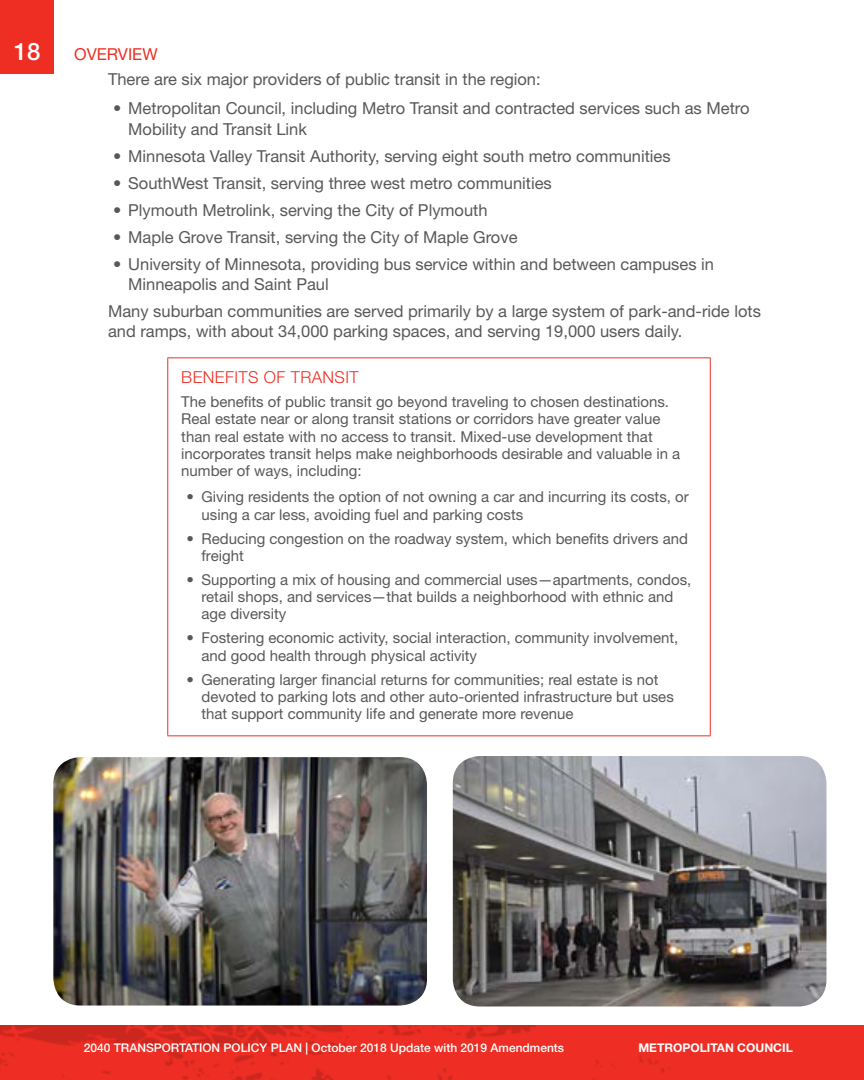
<style>
.page{position:relative;width:864px;height:1080px;background:#fff}
.page>*{position:absolute;margin:0;border:0;box-sizing:border-box;transform-origin:0 0}
.t1{font:500 24px "Helvetica Neue LT Std";color:#fff}
.t2{font:16.5px/20.2px "Helvetica Neue LT Std";color:#57585a}
.t3{font:300 16.5px "Helvetica Neue LT Std";letter-spacing:.025em;color:#ee2e22}
.t4{font:16.5px "Helvetica Neue LT Std";color:#ee2e22}
.t5{font:15px/17.2px "Helvetica Neue LT Std";color:#57585a}
.t6{font:500 12px "Helvetica Neue LT Std";color:#fff}
.t7{font:700 12px "Helvetica Neue LT Std";color:#fff}
</style>
<div class="page">
<img style="left:0;top:1026px;width:864px;height:54px">
<div style="left:0;top:0;width:54px;height:74px;background:#ee2e22"></div>
<hr style="left:167px;top:357px;width:544px;height:1px;background:#ee2e22">
<hr style="left:167px;top:358px;width:1px;height:377px;background:#ee2e22">
<hr style="left:710px;top:358px;width:1px;height:377px;background:#ee2e22">
<hr style="left:167px;top:735px;width:544px;height:1px;background:#ee2e22">
<img style="left:53px;top:757px;width:374px;height:249px">
<img style="left:453px;top:756px;width:373px;height:250px">
<h1 class="t1" style="left:14px;top:37px;width:28px">18</h1>
<p class="t4" style="left:74px;top:45px;width:85px">OVERVIEW</p>
<p class="t2" style="left:108px;top:69px;width:434px">There are six major providers of public transit in the region:</p>
<p class="t2" style="left:128px;top:98px;width:623px;text-indent:-15px">• Metropolitan Council, including Metro Transit and contracted services such as Metro<br>Mobility and Transit Link</p>
<p class="t2" style="left:113px;top:146px;width:559px">• Minnesota Valley Transit Authority, serving eight south metro communities</p>
<p class="t2" style="left:113px;top:172px;width:440px">• SouthWest Transit, serving three west metro communities</p>
<p class="t2" style="left:113px;top:199px;width:376px">• Plymouth Metrolink, serving the City of Plymouth</p>
<p class="t2" style="left:113px;top:226px;width:406px">• Maple Grove Transit, serving the City of Maple Grove</p>
<p class="t2" style="left:128px;top:253px;width:587px;text-indent:-15px">• University of Minnesota, providing bus service within and between campuses in<br>Minneapolis and Saint Paul</p>
<p class="t2" style="left:108px;top:301px;width:654px">Many suburban communities are served primarily by a large system of park-and-ride lots and ramps, with about 34,000 parking spaces, and serving 19,000 users daily.</p>
<p class="t3" style="left:181px;top:367px;width:179px">BENEFITS OF TRANSIT</p>
<p class="t5" style="left:181px;top:393px;width:500px">The benefits of public transit go beyond traveling to chosen destinations.<br>Real estate near or along transit stations or corridors have greater value than real estate with no access to transit. Mixed-use development that incorporates transit helps make neighborhoods desirable and valuable in a number of ways, including:</p>
<p class="t5" style="left:202px;top:488px;width:489px;text-indent:-15px">• Giving residents the option of not owning a car and incurring its costs, or using a car less, avoiding fuel and parking costs</p>
<p class="t5" style="left:202px;top:529px;width:488px;text-indent:-15px">• Reducing congestion on the roadway system, which benefits drivers and freight</p>
<p class="t5" style="left:202px;top:571px;width:491px;text-indent:-15px">• Supporting a mix of housing and commercial uses—apartments, condos, retail shops, and services—that builds a neighborhood with ethnic and age diversity</p>
<p class="t5" style="left:202px;top:629px;width:478px;text-indent:-15px">• Fostering economic activity, social interaction, community involvement, and good health through physical activity</p>
<p class="t5" style="left:202px;top:670px;width:474px;text-indent:-15px">• Generating larger financial returns for communities; real estate is not devoted to parking lots and other auto-oriented infrastructure but uses that support community life and generate more revenue</p>
<p class="t6" style="left:84px;top:1040px;width:482px">2040 TRANSPORTATION POLICY PLAN | October 2018 Update with 2019 Amendments</p>
<p class="t7" style="left:638px;top:1040px;width:156px">METROPOLITAN COUNCIL</p>
</div>
